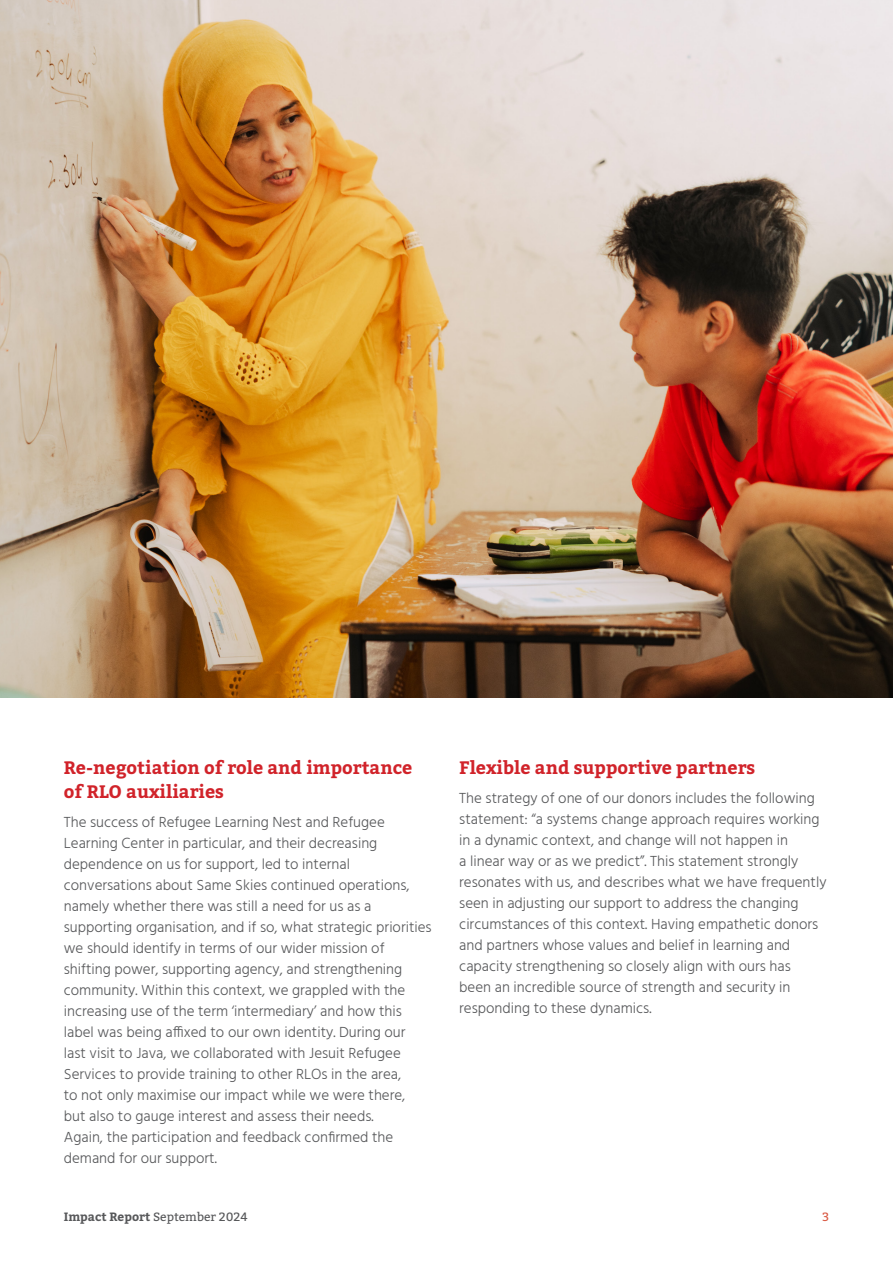
<style>
.page{position:relative;width:893px;height:1263px;background:#fff}
.page>*{position:absolute;margin:0;border:0;box-sizing:border-box;transform-origin:0 0}
.Subheading{font:700 18px/24px "Bitter";color:#d1232a}
.Body{font:300 15px/21px "Hind";color:#57585a}
.t1{font:12px "Bitter";color:#57585a}
.t2{font:12px "Bitter";color:#d95842}
.s1{font-weight:700}
</style>
<div class="page">
<img style="left:0;top:0;width:893px;height:697px">
<p class="Subheading" style="left:64px;top:756px;width:350px">Re-negotiation of role and importance of RLO auxiliaries</p>
<p class="Body" style="left:64px;top:813px;width:369px">The success of Refugee Learning Nest and Refugee Learning Center in particular, and their decreasing dependence on us for support, led to internal conversations about Same Skies continued operations, namely whether there was still a need for us as a supporting organisation, and if so, what strategic priorities we should identify in terms of our wider mission of shifting power, supporting agency, and strengthening community. Within this context, we grappled with the increasing use of the term ‘intermediary’ and how this label was being affixed to our own identity. During our<br>last visit to Java, we collaborated with Jesuit Refugee Services to provide training to other RLOs in the area,<br>to not only maximise our impact while we were there,<br>but also to gauge interest and assess their needs.<br>Again, the participation and feedback confirmed the demand for our support.</p>
<p class="Subheading" style="left:459px;top:756px;width:298px">Flexible and supportive partners</p>
<p class="Body" style="left:459px;top:789px;width:369px">The strategy of one of our donors includes the following statement: “a systems change approach requires working in a dynamic context, and change will not happen in<br>a linear way or as we predict”. This statement strongly resonates with us, and describes what we have frequently seen in adjusting our support to address the changing circumstances of this context. Having empathetic donors and partners whose values and belief in learning and capacity strengthening so closely align with ours has been an incredible source of strength and security in responding to these dynamics.</p>
<p class="t1" style="left:64px;top:1209px;width:185px"><span class="s1">Impact Report</span> September 2024</p>
<p class="t2" style="left:823px;top:1209px;width:8px">3</p>
</div>
